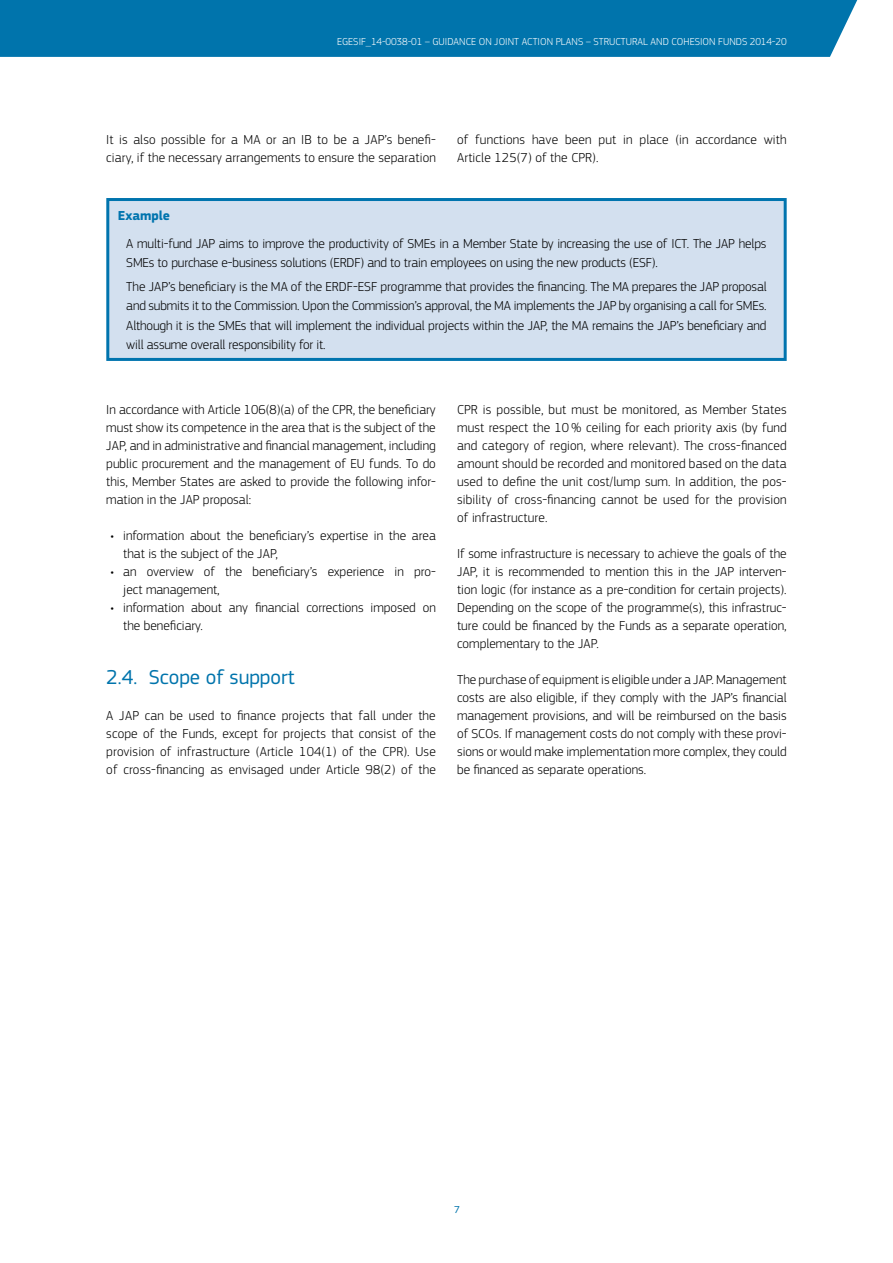
<style>
.page{position:relative;width:893px;height:1263px;background:#fff}
.page>*{position:absolute;margin:0;border:0;box-sizing:border-box;transform-origin:0 0}
.t1{font:21px "EC Square Sans Pro";color:#0074ac}
.Body{font:300 13.5px/18px "EC Square Sans Pro";color:#000}
.Title_table{font:700 13.5px "EC Square Sans Pro";color:#0074ae}
.t2{font:300 10.5px "EC Square Sans Pro";letter-spacing:.005em;color:#fff}
.t3{font:10.5px "EC Square Sans Pro";color:#0074ac}
</style>
<div class="page">
<div style="left:1px;top:0;width:857px;height:57px;background:#0074ac"></div>
<hr style="left:0;top:0;width:1px;height:57px;background:#0074ac">
<div style="left:108px;top:200px;width:677px;height:159px;background:#d3e0ef"></div>
<div style="left:106px;top:198px;width:681px;height:163px;border:3px solid #0074ae"></div>
<p class="t2" style="left:337px;top:35px;width:451px">EGESIF_14-0038-01 – GUIDANCE ON JOINT ACTION PLANS – STRUCTURAL AND COHESION FUNDS 2014-20</p>
<p class="Body" style="left:106px;top:130px;width:331px">It is also possible for a MA or an IB to be a JAP’s benefi&shy;ciary, if the necessary arrangements to ensure the separation</p>
<p class="Body" style="left:457px;top:130px;width:331px">of functions have been put in place (in accordance with<br>Article 125(7) of the CPR).</p>
<h5 class="Title_table" style="left:118px;top:207px;width:54px">Example</h5>
<p class="Body" style="left:126px;top:233px;width:642px;line-height:19.5px">A multi-fund JAP aims to improve the productivity of SMEs in a Member State by increasing the use of ICT. The JAP helps<br>SMEs to purchase e-business solutions (ERDF) and to train employees on using the new products (ESF).</p>
<p class="Body" style="left:126px;top:277px;width:642px;line-height:19.5px;text-align:justify">The JAP’s beneficiary is the MA of the ERDF-ESF programme that provides the financing. The MA prepares the JAP proposal and submits it to the Commission. Upon the Commission’s approval, the MA implements the JAP by organising a call for SMEs.<br>Although it is the SMEs that will implement the individual projects within the JAP, the MA remains the JAP’s beneficiary and will assume overall responsibility for it.</p>
<p class="Body" style="left:106px;top:400px;width:331px;text-align:justify">In accordance with Article 106(8)(a) of the CPR, the beneficiary must show its competence in the area that is the subject of the JAP, and in administrative and financial management, including public procurement and the management of EU funds. To do this, Member States are asked to provide the following infor&shy;mation in the JAP proposal:</p>
<p class="Body" style="left:123px;top:526px;width:314px;text-indent:-13px">• information about the beneficiary’s expertise in the area that is the subject of the JAP,</p>
<p class="Body" style="left:123px;top:562px;width:314px;text-indent:-13px">• an overview of the beneficiary’s experience in pro&shy;ject management,</p>
<p class="Body" style="left:123px;top:598px;width:314px;text-indent:-13px">• information about any financial corrections imposed on the beneficiary.</p>
<p class="t1" style="left:106px;top:665px;width:190px">2.4. Scope of support</p>
<p class="Body" style="left:106px;top:706px;width:331px;text-align:justify">A JAP can be used to finance projects that fall under the scope of the Funds, except for projects that consist of the provision of infrastructure (Article 104(1) of the CPR). Use of cross-financing as envisaged under Article 98(2) of the</p>
<p class="Body" style="left:457px;top:400px;width:331px;text-align:justify">CPR is possible, but must be monitored, as Member States must respect the 10% ceiling for each priority axis (by fund and category of region, where relevant). The cross-financed amount should be recorded and monitored based on the data used to define the unit cost/lump sum. In addition, the pos&shy;sibility of cross-financing cannot be used for the provision of infrastructure.</p>
<p class="Body" style="left:457px;top:544px;width:331px;text-align:justify">If some infrastructure is necessary to achieve the goals of the JAP, it is recommended to mention this in the JAP interven&shy;tion logic (for instance as a pre-condition for certain projects).<br>Depending on the scope of the programme(s), this infrastruc&shy;ture could be financed by the Funds as a separate operation, complementary to the JAP.</p>
<p class="Body" style="left:457px;top:670px;width:331px;text-align:justify">The purchase of equipment is eligible under a JAP. Management costs are also eligible, if they comply with the JAP’s financial management provisions, and will be reimbursed on the basis of SCOs. If management costs do not comply with these provi&shy;sions or would make implementation more complex, they could be financed as separate operations.</p>
<p class="t3" style="left:454px;top:1203px;width:7px">7</p>
</div>
